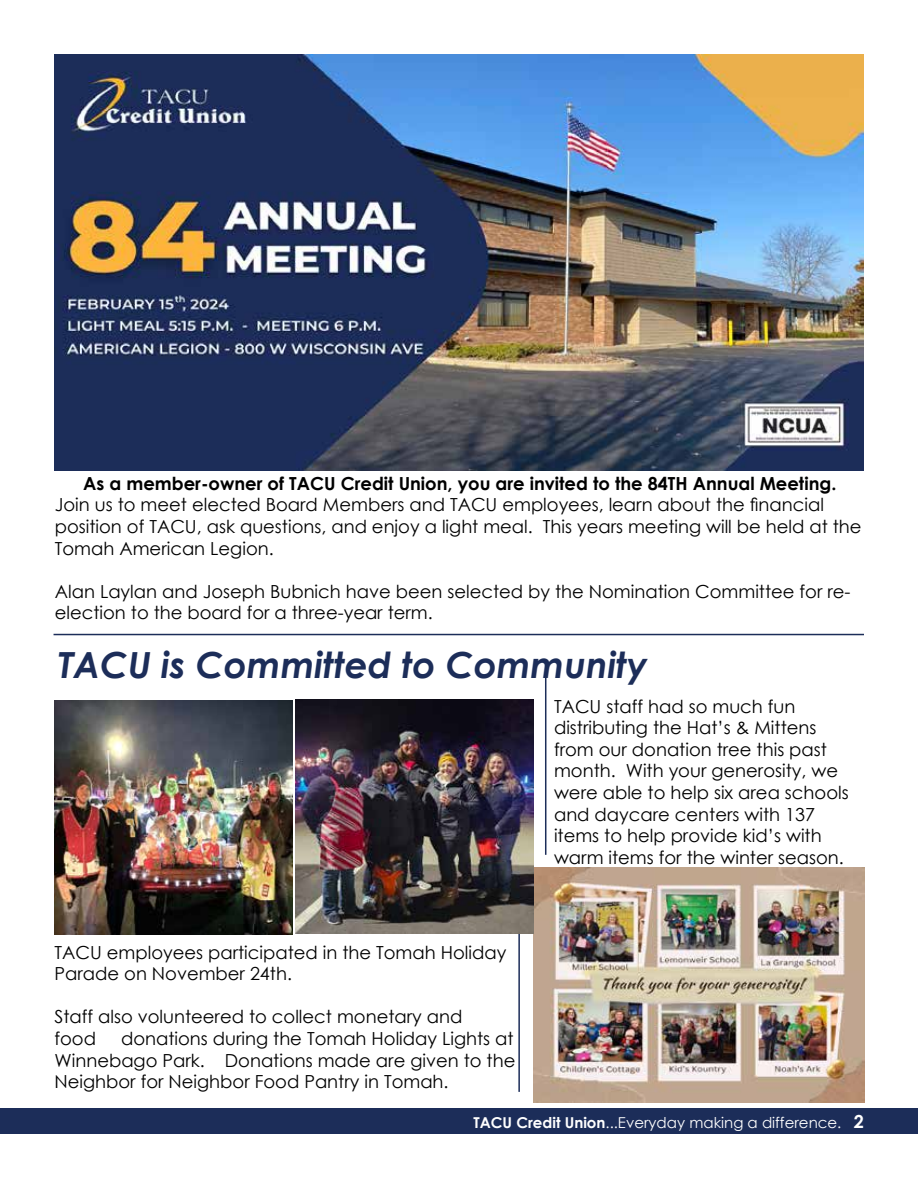
<style>
.page{position:relative;width:918px;height:1188px;background:#fff}
.page>*{position:absolute;margin:0;border:0;box-sizing:border-box;transform-origin:0 0}
.t1{font:italic 700 36px "Century Gothic";color:#1c2d59}
.t2{font:18px/21.6px "Century Gothic";color:#000}
.t3{font:700 18px "Century Gothic";color:#000}
.t4{font:15px "Century Gothic";color:#fff}
.s1{font-weight:700}
.s2{font-weight:700;font-size:18px}
</style>
<div class="page">
<div style="left:0;top:1108px;width:918px;height:26px;background:#1c2d59"></div>
<hr style="left:54px;top:634px;width:810px;height:1px;background:#1c2d59">
<img style="left:54px;top:54px;width:810px;height:417px">
<img style="left:534px;top:868px;width:330px;height:234px">
<hr style="left:518px;top:915px;width:2px;height:177px;background:#1c2d59">
<hr style="left:545px;top:672px;width:1px;height:183px;background:#1c2d59">
<img style="left:55px;top:700px;width:237px;height:234px">
<img style="left:296px;top:699px;width:238px;height:235px">
<p class="t3" style="left:83px;top:470px;width:755px">As a member-owner of TACU Credit Union, you are invited to the 84TH Annual Meeting.</p>
<p class="t2" style="left:55px;top:494px;width:808px">Join us to meet elected Board Members and TACU employees, learn about the financial position of TACU, ask questions, and enjoy a light meal. This years meeting will be held at the<br>Tomah American Legion.</p>
<p class="t2" style="left:55px;top:580px;width:797px">Alan Laylan and Joseph Bubnich have been selected by the Nomination Committee for re&shy;election to the board for a three-year term.</p>
<h1 class="t1" style="left:58px;top:638px;width:591px">TACU is Committed to Community</h1>
<p class="t2" style="left:554px;top:695px;width:296px">TACU staff had so much fun distributing the Hat’s &amp; Mittens from our donation tree this past month. With your generosity, we were able to help six area schools and daycare centers with 137 items to help provide kid’s with warm items for the winter season.</p>
<p class="t2" style="left:55px;top:941px;width:453px">TACU employees participated in the Tomah Holiday<br>Parade on November 24th.</p>
<p class="t2" style="left:55px;top:1006px;width:409px">Staff also volunteered to collect monetary and food</p>
<p class="t2" style="left:55px;top:1027px;width:462px;text-align:justify;text-indent:66px">donations during the Tomah Holiday Lights at Winnebago Park. Donations made are given to the Neighbor for Neighbor Food Pantry in Tomah.</p>
<p class="t4" style="left:474px;top:1112px;width:392px"><span class="s1">TACU Credit Union</span>...Everyday making a difference. <span class="s2">2</span></p>
</div>
